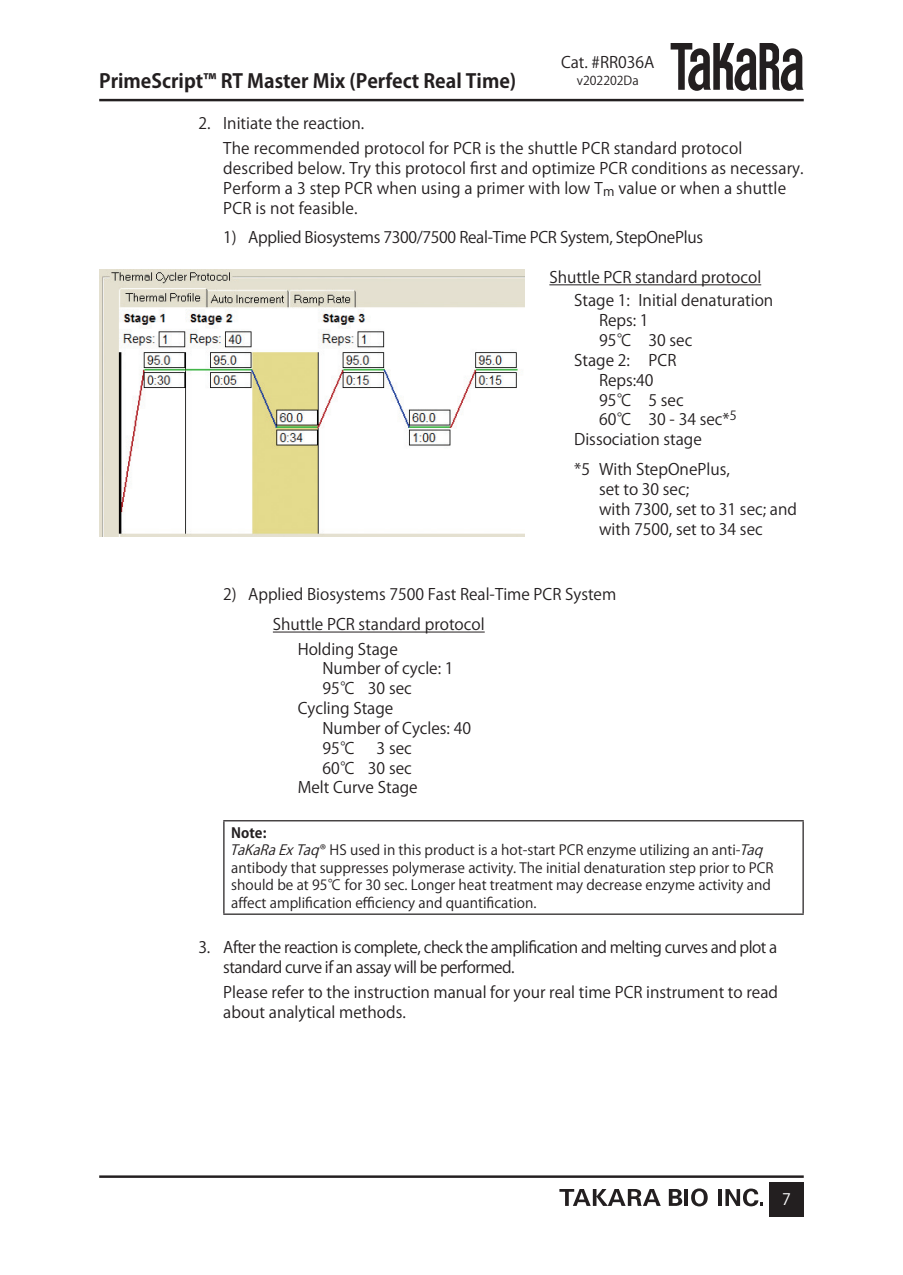
<style>
.page{position:relative;width:903px;height:1275px;background:#fff}
.page>*{position:absolute;margin:0;border:0;box-sizing:border-box;transform-origin:0 0}
.t1{font:700 19.25px "Koz Go Pro";color:#231f20}
.本文{font:15.75px/19.8px "Koz Go Pro";color:#231f20}
.本文-2{font:15.75px/19.8px "Koz Go Pro";letter-spacing:-.03em;color:#231f20}
.本文-3{font:15.75px "Koz Go Pro";letter-spacing:-.02em;color:#231f20}
.t2{font:15.75px "Koz Go Pro";color:#fff}
.本文-4{font:14px/17.3px "Koz Go Pro";color:#231f20}
.本文-5{font:700 14px "Koz Go Pro";color:#231f20}
.t3{font:12.25px "Koz Go Pro";color:#231f20}
.s1{font-style:italic}
</style>
<div class="page">
<hr style="left:549px;top:284px;width:212px;height:1px;background:#231f20">
<img style="left:99px;top:270px;width:425px;height:266px">
<hr style="left:273px;top:632px;width:212px;height:1px;background:#231f20">
<hr style="left:223px;top:820px;width:581px;height:1px;background:#231f20">
<hr style="left:223px;top:821px;width:1px;height:92px;background:#231f20">
<hr style="left:802px;top:821px;width:2px;height:92px;background:#231f20">
<hr style="left:223px;top:913px;width:581px;height:2px;background:#231f20">
<hr style="left:99px;top:99px;width:705px;height:2px;background:#231f20">
<hr style="left:99px;top:1175px;width:705px;height:3px;background:#231f20">
<div style="left:769px;top:1182px;width:35px;height:35px;background:#231f20"></div>
<svg style="left:670px;top:43px;width:133px;height:48px"></svg>
<svg style="left:691px;top:1188px;width:17px;height:18px"></svg>
<svg style="left:559px;top:1189px;width:102px;height:17px"></svg>
<hr style="left:684px;top:1189px;width:4px;height:17px;background:#231f20">
<hr style="left:718px;top:1189px;width:4px;height:17px;background:#231f20">
<svg style="left:725px;top:1188px;width:38px;height:18px"></svg>
<svg style="left:669px;top:1189px;width:13px;height:17px"></svg>
<p class="t1" style="left:99px;top:69px;width:419px">PrimeScript™ RT Master Mix (Perfect Real Time)</p>
<p class="本文" style="left:561px;top:53px;width:95px">Cat. #RR036A</p>
<p class="t3" style="left:577px;top:73px;width:63px">v202202Da</p>
<p class="本文" style="left:198px;top:114px;width:167px">2. Initiate the reaction.</p>
<p class="本文" style="left:223px;top:139px;width:582px">The recommended protocol for PCR is the shuttle PCR standard protocol described below. Try this protocol first and optimize PCR conditions as necessary.<br>Perform a 3 step PCR when using a primer with low T<sub>m</sub> value or when a shuttle PCR is not feasible.</p>
<p class="本文-3" style="left:223px;top:227px;width:481px">1) Applied Biosystems 7300/7500 Real-Time PCR System, StepOnePlus</p>
<p class="本文" style="left:549px;top:267px;width:213px">Shuttle PCR standard protocol</p>
<p class="本文" style="left:574px;top:291px;width:201px">Stage 1: Initial denaturation</p>
<p class="本文" style="left:599px;top:311px;width:51px">Reps: 1</p>
<p class="本文" style="left:599px;top:331px;width:95px">95℃ 30 sec</p>
<p class="本文" style="left:574px;top:351px;width:104px">Stage 2: PCR</p>
<p class="本文" style="left:599px;top:370px;width:56px">Reps:40</p>
<p class="本文" style="left:599px;top:390px;width:86px">95℃ 5 sec</p>
<p class="本文" style="left:599px;top:410px;width:139px">60℃ 30 - 34 sec*<sup>5</sup></p>
<p class="本文" style="left:574px;top:430px;width:129px">Dissociation stage</p>
<p class="本文" style="left:599px;top:460px;width:199px;text-indent:-25px">*5 With StepOnePlus,<br>set to 30 sec;<br>with 7300, set to 31 sec; and with 7500, set to 34 sec</p>
<p class="本文" style="left:223px;top:585px;width:395px">2) Applied Biosystems 7500 Fast Real-Time PCR System</p>
<p class="本文" style="left:273px;top:614px;width:213px">Shuttle PCR standard protocol</p>
<p class="本文" style="left:298px;top:639px;width:102px">Holding Stage</p>
<p class="本文" style="left:322px;top:659px;width:133px">Number of cycle: 1</p>
<p class="本文" style="left:322px;top:679px;width:91px">95℃ 30 sec</p>
<p class="本文" style="left:298px;top:699px;width:97px">Cycling Stage</p>
<p class="本文" style="left:322px;top:719px;width:150px">Number of Cycles: 40</p>
<p class="本文" style="left:322px;top:738px;width:35px">95℃</p>
<p class="本文" style="left:377px;top:738px;width:37px">3 sec</p>
<p class="本文" style="left:322px;top:758px;width:91px">60℃ 30 sec</p>
<p class="本文" style="left:298px;top:778px;width:122px">Melt Curve Stage</p>
<p class="本文-5" style="left:231px;top:824px;width:37px">Note:</p>
<p class="本文-4" style="left:230px;top:842px;width:545px"><span class="s1">TaKaRaExTaq</span>® HS used in this product is a hot-start PCR enzyme utilizing an anti-<span class="s1">Taq </span>antibody that suppresses polymerase activity. The initial denaturation step prior to PCR should be at 95℃ for 30 sec. Longer heat treatment may decrease enzyme activity and affect amplification efficiency and quantification.</p>
<p class="本文-2" style="left:223px;top:938px;width:556px;text-indent:-25px">3. After the reaction is complete, check the amplification and melting curves and plot a standard curve if an assay will be performed.</p>
<p class="本文" style="left:223px;top:983px;width:556px">Please refer to the instruction manual for your real time PCR instrument to read about analytical methods.</p>
<p class="t2" style="left:782px;top:1189px;width:10px">7</p>
</div>
